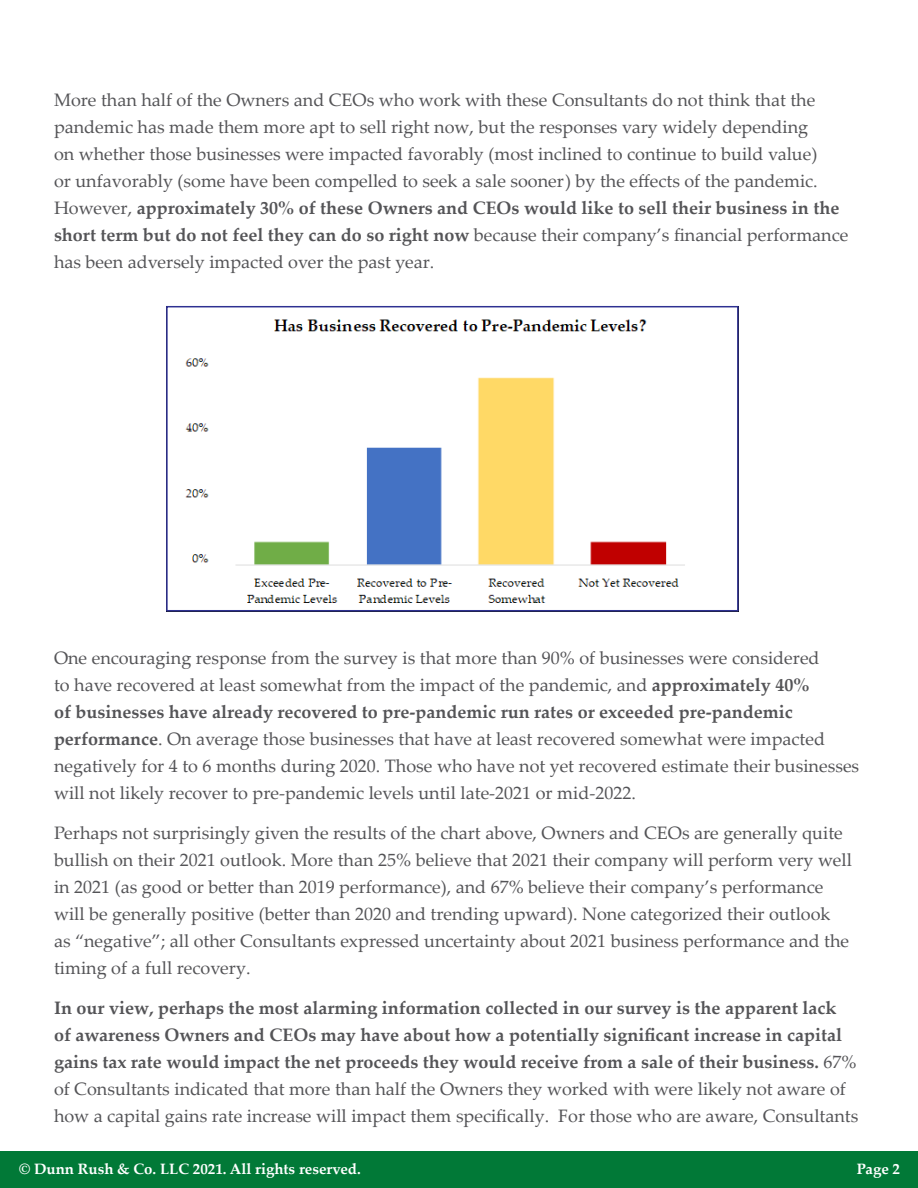
<style>
.page{position:relative;width:918px;height:1188px;background:#fff}
.page>*{position:absolute;margin:0;border:0;box-sizing:border-box;transform-origin:0 0}
.Normal_text{font:18px/27px "Palatino Linotype";color:#545457}
.Normal_text-2{font:700 18px/27px "Palatino Linotype";color:#545457}
.t1{font:700 15px "Palatino Linotype";color:#fff}
.s1{font-weight:700}
.s2{font-weight:400}
</style>
<div class="page">
<div style="left:0;top:1151px;width:918px;height:37px;background:#017937"></div>
<img style="left:185px;top:319px;width:500px;height:284px">
<div style="left:166px;top:306px;width:573px;height:305px;border:2px solid #2e3192"></div>
<p class="Normal_text" style="left:54px;top:86px;width:796px">More than half of the Owners and CEOs who work with these Consultants do not think that the pandemic has made them more apt to sell right now, but the responses vary widely depending<br>on whether those businesses were impacted favorably (most inclined to continue to build value)<br>or unfavorably (some have been compelled to seek a sale sooner) by the effects of the pandemic.<br>However, <span class="s1">approximately 30% of these Owners and CEOs would like to sell their business in the short term but do not feel they can do so right now</span> because their company’s financial performance has been adversely impacted over the past year.</p>
<p class="Normal_text" style="left:54px;top:644px;width:807px">One encouraging response from the survey is that more than 90% of businesses were considered<br>to have recovered at least somewhat from the impact of the pandemic, and <span class="s1">approximately 40%<br>of businesses have already recovered to pre-pandemic run rates or exceeded pre-pandemic performance</span>. On average those businesses that have at least recovered somewhat were impacted negatively for 4 to 6 months during 2020. Those who have not yet recovered estimate their businesses will not likely recover to pre-pandemic levels until late-2021 or mid-2022.</p>
<p class="Normal_text" style="left:54px;top:819px;width:799px">Perhaps not surprisingly given the results of the chart above, Owners and CEOs are generally quite bullish on their 2021 outlook. More than 25% believe that 2021 their company will perform very well in 2021 (as good or better than 2019 performance), and 67% believe their company’s performance will be generally positive (better than 2020 and trending upward). None categorized their outlook<br>as “negative”; all other Consultants expressed uncertainty about 2021 business performance and the timing of a full recovery.</p>
<p class="Normal_text-2" style="left:54px;top:993px;width:806px">In our view, perhaps the most alarming information collected in our survey is the apparent lack<br>of awareness Owners and CEOs may have about how a potentially significant increase in capital gains tax rate would impact the net proceeds they would receive from a sale of their business. <span class="s2">67% of Consultants indicated that more than half the Owners they worked with were likely not aware of how a capital gains rate increase will impact them specifically. For those who are aware, Consultants</span></p>
<p class="t1" style="left:19px;top:1158px;width:343px">© Dunn Rush &amp; Co. LLC 2021. All rights reserved.</p>
<p class="t1" style="left:857px;top:1158px;width:45px">Page 2</p>
</div>
